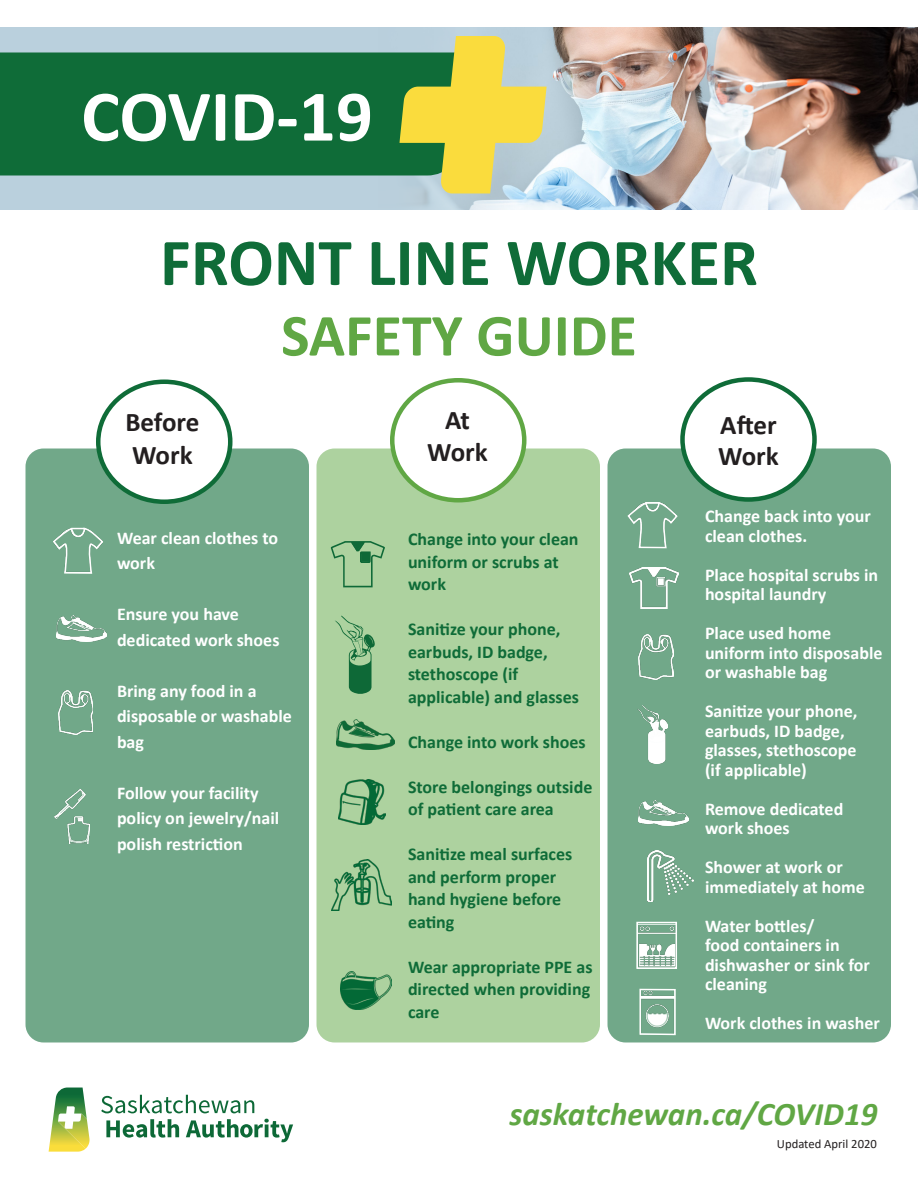
<style>
.page{position:relative;width:918px;height:1188px;background:#fff}
.page>*{position:absolute;margin:0;border:0;box-sizing:border-box;transform-origin:0 0}
.t1{font:700 73.05px "Calibri";color:#fff}
.t2{font:700 67.5px "Calibri";color:#0f6c38}
.t3{font:700 60px "Calibri";color:#60a744}
.t4{font:italic 700 33px "Calibri";color:#60a744}
.t5{font:700 27px "Calibri";color:#231f20}
.t6{font:700 18px/19.5px "Calibri";color:#fff}
.t7{font:700 18px/22.5px "Calibri";color:#0f6c38}
.t8{font:12.6px "Calibri";color:#231f20}
</style>
<div class="page">
<div style="left:0;top:27px;width:580px;height:183px;background:#bad0dd"></div>
<img style="left:422px;top:27px;width:496px;height:183px">
<div style="left:26px;top:448px;width:283px;height:594px;background:#71a889;border-radius:18px"></div>
<div style="left:316px;top:448px;width:284px;height:594px;background:#add29f;border-radius:18px"></div>
<div style="left:608px;top:448px;width:283px;height:594px;background:#71a889;border-radius:18px"></div>
<div style="left:0;top:52px;width:400px;height:124px;background:#0f6c38"></div>
<svg style="left:400px;top:36px;width:147px;height:158px"></svg>
<svg style="left:101px;top:1095px;width:153px;height:18px"></svg>
<svg style="left:106px;top:1119px;width:73px;height:19px"></svg>
<svg style="left:186px;top:1119px;width:107px;height:23px"></svg>
<svg style="left:49px;top:1088px;width:41px;height:64px"></svg>
<div style="left:98px;top:382px;width:132px;height:120px;background:#fff;border-radius:50%"></div>
<div style="left:96px;top:380px;width:136px;height:124px;border:4px solid #0f6c38;border-radius:50%"></div>
<div style="left:392px;top:380px;width:132px;height:120px;background:#fff;border-radius:50%"></div>
<div style="left:390px;top:378px;width:136px;height:124px;border:4px solid #60a744;border-radius:50%"></div>
<div style="left:682px;top:380px;width:132px;height:120px;background:#fff;border-radius:50%"></div>
<div style="left:680px;top:377px;width:137px;height:125px;border:4px solid #0f6c38;border-radius:50%"></div>
<img style="left:55px;top:790px;width:34px;height:54px">
<img style="left:59px;top:691px;width:34px;height:44px">
<img style="left:339px;top:779px;width:47px;height:45px">
<img style="left:332px;top:860px;width:60px;height:51px">
<svg style="left:331px;top:541px;width:54px;height:46px"></svg>
<div style="left:362px;top:554px;width:7px;height:7px;background:#0e6937"></div>
<img style="left:340px;top:972px;width:51px;height:38px">
<img style="left:630px;top:567px;width:48px;height:42px">
<img style="left:638px;top:800px;width:51px;height:26px">
<img style="left:637px;top:705px;width:30px;height:58px">
<img style="left:647px;top:850px;width:47px;height:52px">
<img style="left:56px;top:616px;width:51px;height:25px">
<img style="left:638px;top:634px;width:36px;height:46px">
<svg style="left:335px;top:616px;width:40px;height:78px"></svg>
<img style="left:642px;top:992px;width:31px;height:36px">
<div style="left:639px;top:989px;width:37px;height:46px;border:2px solid #fff"></div>
<img style="left:639px;top:926px;width:35px;height:40px">
<div style="left:636px;top:922px;width:41px;height:47px;border:2px solid #fff"></div>
<img style="left:337px;top:720px;width:57px;height:29px">
<svg style="left:337px;top:721px;width:57px;height:20px"></svg>
<svg style="left:53px;top:527px;width:50px;height:47px"></svg>
<svg style="left:627px;top:502px;width:51px;height:47px"></svg>
<p class="t1" style="left:81px;top:65px;width:293px">COVID-19</p>
<p class="t2" style="left:160px;top:215px;width:600px">FRONT LINE WORKER</p>
<p class="t3" style="left:281px;top:293px;width:357px">SAFETY GUIDE</p>
<p class="t5" style="left:125px;top:403px;width:76px">Before</p>
<p class="t5" style="left:132px;top:436px;width:62px">Work</p>
<p class="t6" style="left:117px;top:525px;width:163px;line-height:25.5px">Wear clean clothes to work</p>
<p class="t6" style="left:117px;top:604px;width:124px">Ensure you have</p>
<p class="t6" style="left:117px;top:630px;width:164px">dedicated work shoes</p>
<p class="t6" style="left:117px;top:678px;width:177px;line-height:25.5px">Bring any food in a disposable or washable bag</p>
<p class="t6" style="left:117px;top:780px;width:164px;line-height:25.5px">Follow your facility policy on jewelry/nail polish restriction</p>
<p class="t5" style="left:445px;top:401px;width:26px">At</p>
<p class="t5" style="left:427px;top:433px;width:62px">Work</p>
<p class="t7" style="left:408px;top:528px;width:172px">Change into your clean uniform or scrubs at work</p>
<p class="t7" style="left:408px;top:618px;width:172px">Sanitize your phone, earbuds, ID badge, stethoscope (if applicable) and glasses</p>
<p class="t7" style="left:408px;top:730px;width:179px">Change into work shoes</p>
<p class="t7" style="left:408px;top:775px;width:186px">Store belongings outside of patient care area</p>
<p class="t7" style="left:408px;top:843px;width:166px">Sanitize meal surfaces and perform proper hand hygiene before eating</p>
<p class="t7" style="left:408px;top:955px;width:186px">Wear appropriate PPE as directed when providing care</p>
<p class="t5" style="left:720px;top:405px;width:58px">After</p>
<p class="t5" style="left:718px;top:437px;width:62px">Work</p>
<p class="t6" style="left:705px;top:506px;width:167px">Change back into your clean clothes.</p>
<p class="t6" style="left:705px;top:565px;width:175px">Place hospital scrubs in hospital laundry</p>
<p class="t6" style="left:705px;top:623px;width:179px">Place used home uniform into disposable or washable bag</p>
<p class="t6" style="left:705px;top:701px;width:154px">Sanitize your phone, earbuds, ID badge, glasses, stethoscope (if applicable)</p>
<p class="t6" style="left:705px;top:799px;width:140px">Remove dedicated work shoes</p>
<p class="t6" style="left:705px;top:857px;width:161px">Shower at work or immediately at home</p>
<p class="t6" style="left:705px;top:916px;width:166px">Water bottles/<br>food containers in dishwasher or sink for cleaning</p>
<p class="t6" style="left:705px;top:1013px;width:176px">Work clothes in washer</p>
<p class="t4" style="left:510px;top:1091px;width:369px">saskatchewan.ca/COVID19</p>
<p class="t8" style="left:777px;top:1135px;width:101px">Updated April 2020</p>
</div>
